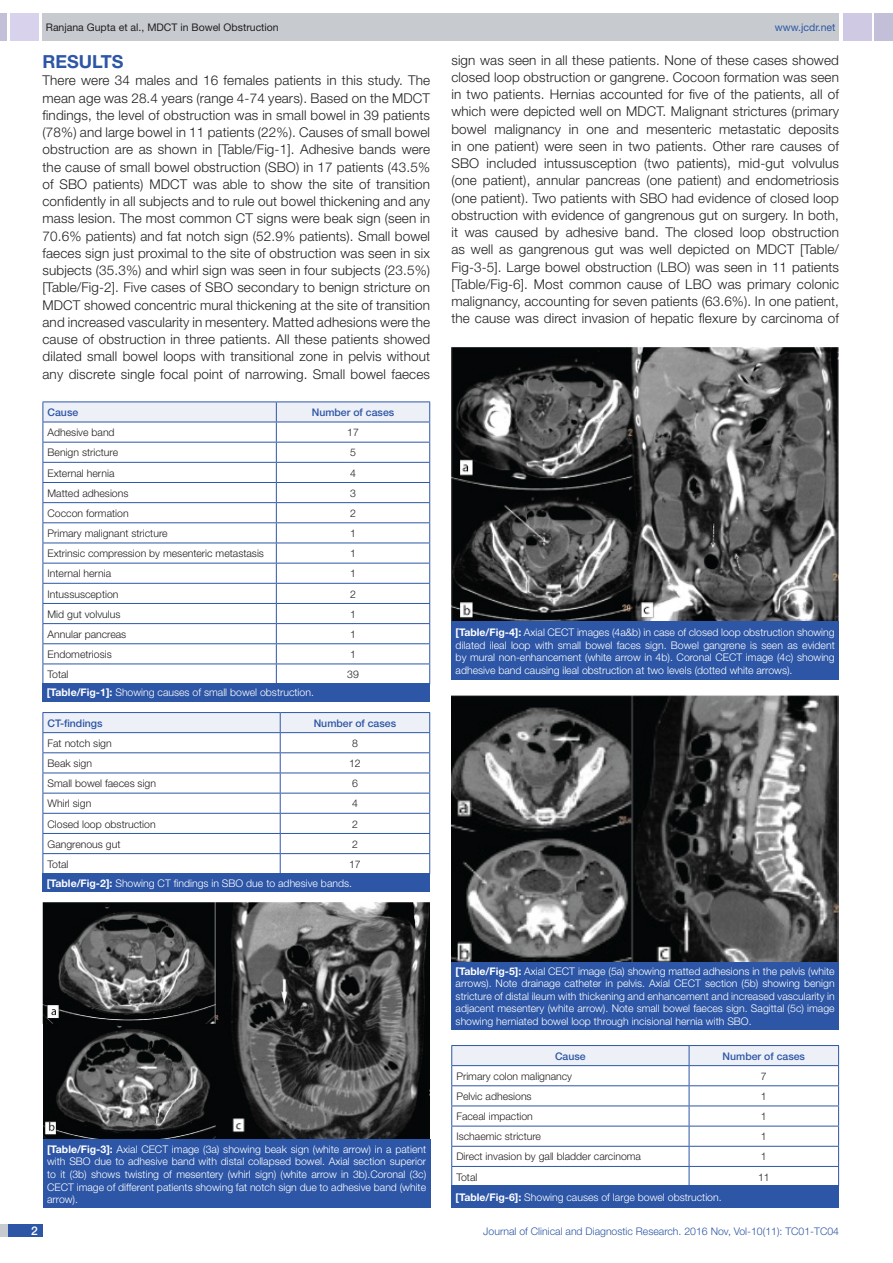
<style>
.page{position:relative;width:893px;height:1263px;background:#fff}
.page>*{position:absolute;margin:0;border:0;box-sizing:border-box;transform-origin:0 0}
.Heading{font:700 18px "Helvetica Neue";color:#2d56a6}
.Body_text{font:300 13.5px/17.2px "Helvetica Neue";letter-spacing:.01em;color:#231f20;text-align:justify}
.t1{font:500 12px "Helvetica Neue";color:#fff}
.Table_text{font:300 10.5px/12.6px "Helvetica Neue";color:#fff;text-align:justify}
.Table_text-2{font:300 10.5px "Helvetica Neue";color:#231f20}
.t2{font:300 10.5px "Helvetica Neue";color:#2d56a6}
.Table_text-3{font:500 10.5px "Helvetica Neue";color:#2d56a6}
.t3{font:10.5px "Helvetica Neue";color:#231f20}
.t4{font:10.5px "Helvetica Neue";color:#2d56a6}
.s1{font-weight:700}
</style>
<div class="page">
<div style="left:0;top:13px;width:7px;height:28px;background:#c3bfd8"></div>
<div style="left:10px;top:13px;width:29px;height:28px;background:#d9d2ec"></div>
<div style="left:43px;top:13px;width:796px;height:28px;background:#c7cbcf"></div>
<div style="left:875px;top:13px;width:18px;height:28px;background:#c3bfd8"></div>
<div style="left:843px;top:13px;width:29px;height:28px;background:#cfc9e3"></div>
<div style="left:0;top:1224px;width:43px;height:13px;background:#c7cbcf"></div>
<div style="left:8px;top:1224px;width:35px;height:13px;background:#2d56a6"></div>
<svg style="left:43px;top:712px;width:387px;height:161px"></svg>
<svg style="left:451px;top:1045px;width:388px;height:140px"></svg>
<hr style="left:43px;top:401px;width:233px;height:1px;background:#2d56a6">
<hr style="left:276px;top:401px;width:154px;height:1px;background:#2d56a6">
<svg style="left:43px;top:402px;width:387px;height:281px"></svg>
<div style="left:43px;top:683px;width:387px;height:18px;background:#2d56a6"></div>
<div style="left:43px;top:873px;width:387px;height:19px;background:#2d56a6"></div>
<img style="left:43px;top:902px;width:387px;height:237px">
<div style="left:43px;top:1139px;width:387px;height:69px;background:#2d56a6"></div>
<img style="left:451px;top:347px;width:388px;height:275px">
<div style="left:451px;top:622px;width:388px;height:58px;background:#2d56a6"></div>
<img style="left:451px;top:695px;width:388px;height:267px">
<div style="left:451px;top:962px;width:388px;height:67px;background:#2d56a6"></div>
<div style="left:451px;top:1185px;width:388px;height:22px;background:#2d56a6"></div>
<p class="t3" style="left:46px;top:21px;width:234px">Ranjana Gupta et al., MDCT in Bowel Obstruction</p>
<p class="t4" style="left:775px;top:21px;width:62px">www.jcdr.net</p>
<p class="Heading" style="left:43px;top:51px;width:83px">Results</p>
<p class="Body_text" style="left:43px;top:72px;width:389px">There were 34 males and 16 females patients in this study. The mean age was 28.4 years (range 4-74 years). Based on the MDCT findings, the level of obstruction was in small bowel in 39 patients (78%) and large bowel in 11 patients (22%). Causes of small bowel obstruction are as shown in [Table/Fig-1]. Adhesive bands were the cause of small bowel obstruction (SBO) in 17 patients (43.5% of SBO patients) MDCT was able to show the site of transition confidently in all subjects and to rule out bowel thickening and any mass lesion. The most common CT signs were beak sign (seen in 70.6% patients) and fat notch sign (52.9% patients). Small bowel faeces sign just proximal to the site of obstruction was seen in six subjects (35.3%) and whirl sign was seen in four subjects (23.5%) [Table/Fig-2]. Five cases of SBO secondary to benign stricture on MDCT showed concentric mural thickening at the site of transition and increased vascularity in mesentery. Matted adhesions were the cause of obstruction in three patients. All these patients showed dilated small bowel loops with transitional zone in pelvis without any discrete single focal point of narrowing. Small bowel faeces</p>
<p class="Table_text-3" style="left:48px;top:406px;width:32px">Cause</p>
<p class="Table_text-3" style="left:312px;top:406px;width:84px">Number of cases</p>
<p class="Table_text-2" style="left:48px;top:426px;width:69px">Adhesive band</p>
<p class="Table_text-2" style="left:347px;top:426px;width:13px">17</p>
<p class="Table_text-2" style="left:48px;top:446px;width:72px">Benign stricture</p>
<p class="Table_text-2" style="left:350px;top:446px;width:7px">5</p>
<p class="Table_text-2" style="left:48px;top:466px;width:68px">External hernia</p>
<p class="Table_text-2" style="left:350px;top:466px;width:7px">4</p>
<p class="Table_text-2" style="left:48px;top:486px;width:82px">Matted adhesions</p>
<p class="Table_text-2" style="left:350px;top:486px;width:7px">3</p>
<p class="Table_text-2" style="left:48px;top:507px;width:83px">Coccon formation</p>
<p class="Table_text-2" style="left:350px;top:507px;width:7px">2</p>
<p class="Table_text-2" style="left:48px;top:527px;width:121px">Primary malignant stricture</p>
<p class="Table_text-2" style="left:350px;top:527px;width:7px">1</p>
<p class="Table_text-2" style="left:48px;top:547px;width:218px">Extrinsic compression by mesenteric metastasis</p>
<p class="Table_text-2" style="left:350px;top:547px;width:7px">1</p>
<p class="Table_text-2" style="left:48px;top:567px;width:65px">Internal hernia</p>
<p class="Table_text-2" style="left:350px;top:567px;width:7px">1</p>
<p class="Table_text-2" style="left:48px;top:587px;width:72px">Intussusception</p>
<p class="Table_text-2" style="left:350px;top:587px;width:7px">2</p>
<p class="Table_text-2" style="left:48px;top:607px;width:74px">Mid gut volvulus</p>
<p class="Table_text-2" style="left:350px;top:607px;width:7px">1</p>
<p class="Table_text-2" style="left:48px;top:628px;width:80px">Annular pancreas</p>
<p class="Table_text-2" style="left:350px;top:628px;width:7px">1</p>
<p class="Table_text-2" style="left:48px;top:648px;width:66px">Endometriosis</p>
<p class="Table_text-2" style="left:350px;top:648px;width:7px">1</p>
<p class="Table_text-2" style="left:48px;top:668px;width:23px">Total</p>
<p class="Table_text-2" style="left:347px;top:668px;width:13px">39</p>
<p class="Table_text" style="left:47px;top:686px;width:269px"><span class="s1">[Table/Fig-1]:</span> Showing causes of small bowel obstruction.</p>
<p class="Table_text-3" style="left:48px;top:717px;width:57px">CT-findings</p>
<p class="Table_text-3" style="left:314px;top:717px;width:84px">Number of cases</p>
<p class="Table_text-2" style="left:48px;top:737px;width:66px">Fat notch sign</p>
<p class="Table_text-2" style="left:352px;top:737px;width:7px">8</p>
<p class="Table_text-2" style="left:48px;top:757px;width:46px">Beak sign</p>
<p class="Table_text-2" style="left:349px;top:757px;width:13px">12</p>
<p class="Table_text-2" style="left:48px;top:777px;width:110px">Small bowel faeces sign</p>
<p class="Table_text-2" style="left:352px;top:777px;width:7px">6</p>
<p class="Table_text-2" style="left:48px;top:797px;width:45px">Whirl sign</p>
<p class="Table_text-2" style="left:352px;top:797px;width:7px">4</p>
<p class="Table_text-2" style="left:48px;top:817px;width:110px">Closed loop obstruction</p>
<p class="Table_text-2" style="left:352px;top:817px;width:7px">2</p>
<p class="Table_text-2" style="left:48px;top:837px;width:74px">Gangrenous gut</p>
<p class="Table_text-2" style="left:352px;top:837px;width:7px">2</p>
<p class="Table_text-2" style="left:48px;top:858px;width:23px">Total</p>
<p class="Table_text-2" style="left:349px;top:858px;width:13px">17</p>
<p class="Table_text" style="left:47px;top:876px;width:307px"><span class="s1">[Table/Fig-2]:</span> Showing CT findings in SBO due to adhesive bands.</p>
<p class="Body_text" style="left:451px;top:51px;width:389px">sign was seen in all these patients. None of these cases showed closed loop obstruction or gangrene. Cocoon formation was seen in two patients. Hernias accounted for five of the patients, all of which were depicted well on MDCT. Malignant strictures (primary bowel malignancy in one and mesenteric metastatic deposits in one patient) were seen in two patients. Other rare causes of SBO included intussusception (two patients), mid-gut volvulus (one patient), annular pancreas (one patient) and endometriosis (one patient). Two patients with SBO had evidence of closed loop obstruction with evidence of gangrenous gut on surgery. In both, it was caused by adhesive band. The closed loop obstruction as well as gangrenous gut was well depicted on MDCT [Table/ Fig-3-5]. Large bowel obstruction (LBO) was seen in 11 patients [Table/Fig-6]. Most common cause of LBO was primary colonic malignancy, accounting for seven patients (63.6%). In one patient, the cause was direct invasion of hepatic flexure by carcinoma of</p>
<p class="Table_text" style="left:456px;top:626px;width:381px"><span class="s1">[Table/Fig-4]:</span> Axial CECT images (4a&amp;b) in case of closed loop obstruction showing dilated ileal loop with small bowel faces sign. Bowel gangrene is seen as evident by mural non-enhancement (white arrow in 4b). Coronal CECT image (4c) showing adhesive band causing ileal obstruction at two levels (dotted white arrows).</p>
<p class="Table_text" style="left:47px;top:1142px;width:381px"><span class="s1">[Table/Fig-3]:</span> Axial CECT image (3a) showing beak sign (white arrow) in a patient with SBO due to adhesive band with distal collapsed bowel. Axial section superior to it (3b) shows twisting of mesentery (whirl sign) (white arrow in 3b).Coronal (3c)<br>CECT image of different patients showing fat notch sign due to adhesive band (white arrow).</p>
<p class="Table_text" style="left:456px;top:964px;width:381px"><span class="s1">[Table/Fig-5]:</span> Axial CECT image (5a) showing matted adhesions in the pelvis (white arrows). Note drainage catheter in pelvis. Axial CECT section (5b) showing benign stricture of distal ileum with thickening and enhancement and increased vascularity in adjacent mesentery (white arrow). Note small bowel faeces sign. Sagittal (5c) image showing herniated bowel loop through incisional hernia with SBO.</p>
<p class="Table_text-3" style="left:555px;top:1050px;width:32px">Cause</p>
<p class="Table_text-3" style="left:723px;top:1050px;width:84px">Number of cases</p>
<p class="Table_text-2" style="left:456px;top:1070px;width:117px">Primary colon malignancy</p>
<p class="Table_text-2" style="left:761px;top:1070px;width:7px">7</p>
<p class="Table_text-2" style="left:456px;top:1090px;width:77px">Pelvic adhesions</p>
<p class="Table_text-2" style="left:761px;top:1090px;width:7px">1</p>
<p class="Table_text-2" style="left:456px;top:1110px;width:78px">Faceal impaction</p>
<p class="Table_text-2" style="left:761px;top:1110px;width:7px">1</p>
<p class="Table_text-2" style="left:456px;top:1130px;width:86px">Ischaemic stricture</p>
<p class="Table_text-2" style="left:761px;top:1130px;width:7px">1</p>
<p class="Table_text-2" style="left:456px;top:1150px;width:186px">Direct invasion by gall bladder carcinoma</p>
<p class="Table_text-2" style="left:761px;top:1150px;width:7px">1</p>
<p class="Table_text-2" style="left:456px;top:1170px;width:23px">Total</p>
<p class="Table_text-2" style="left:758px;top:1170px;width:13px">11</p>
<p class="Table_text" style="left:456px;top:1190px;width:268px"><span class="s1">[Table/Fig-6]:</span> Showing causes of large bowel obstruction.</p>
<p class="t1" style="left:31px;top:1223px;width:8px">2</p>
<p class="t2" style="left:483px;top:1225px;width:357px">Journal of Clinical and Diagnostic Research. 2016 Nov, Vol-10(11): TC01-TC04</p>
</div>
